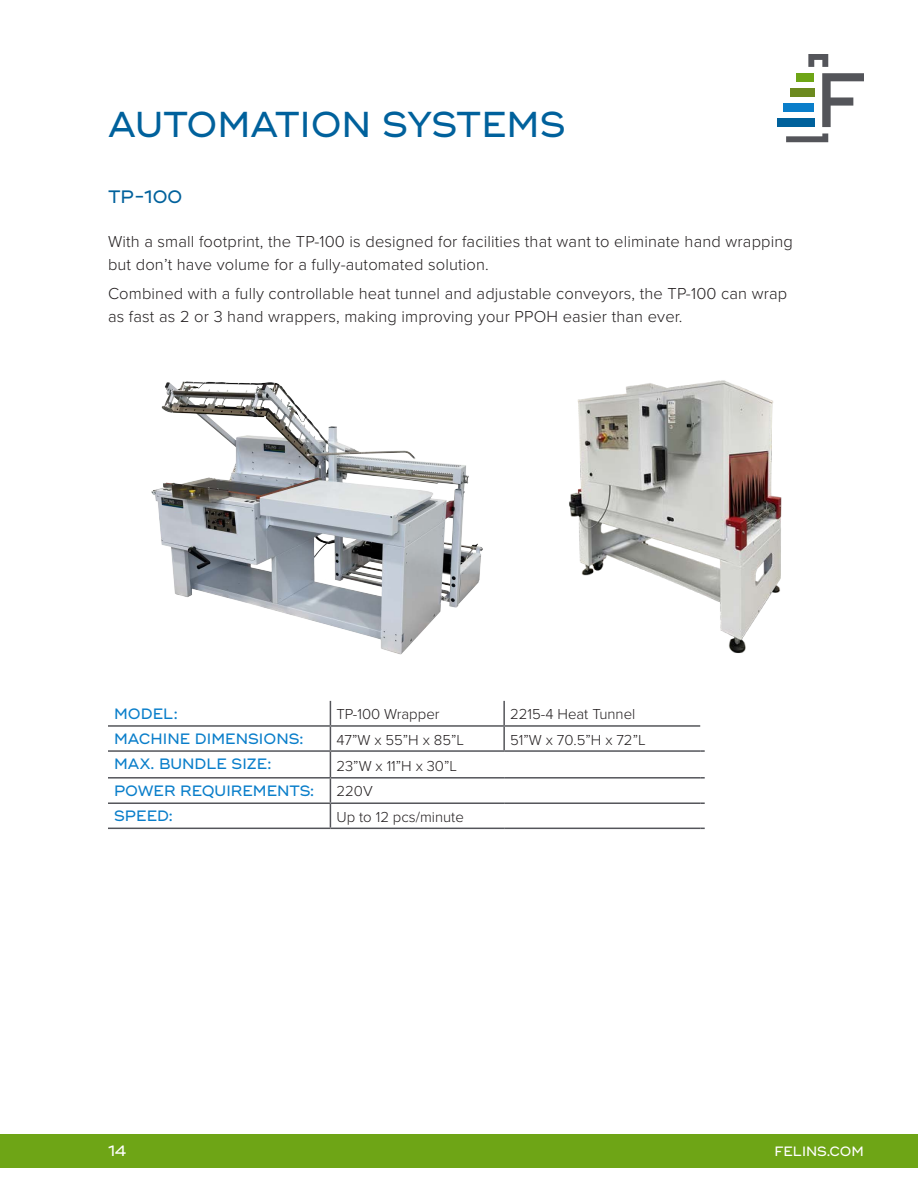
<style>
.page{position:relative;width:918px;height:1188px;background:#fff}
.page>*{position:absolute;margin:0;border:0;box-sizing:border-box;transform-origin:0 0}
.t1{font:500 36px "Ridley Grotesk";color:#00619c}
.t2{font:500 18px "Ridley Grotesk";color:#00619c}
.t3{font:300 16.5px/22.5px "Proxima Nova";letter-spacing:.01em;color:#231f20}
.t4{font:300 15px "Proxima Nova";color:#231f20}
.t5{font:500 15px "Ridley Grotesk";color:#0a7eca}
.t6{font:500 15px "Ridley Grotesk";color:#fff}
.t7{font:500 13.5px "Ridley Grotesk";color:#fff}
</style>
<div class="page">
<div style="left:0;top:1134px;width:918px;height:34px;background:#6ea516"></div>
<div style="left:777px;top:119px;width:37px;height:8px;background:#00619c"></div>
<div style="left:784px;top:103px;width:30px;height:9px;background:#0a7eca"></div>
<div style="left:790px;top:88px;width:24px;height:9px;background:#6c8a1f"></div>
<div style="left:796px;top:73px;width:18px;height:9px;background:#6ea516"></div>
<svg style="left:786px;top:133px;width:42px;height:9px"></svg>
<svg style="left:808px;top:54px;width:20px;height:13px"></svg>
<svg style="left:822px;top:73px;width:42px;height:54px"></svg>
<img style="left:151px;top:381px;width:332px;height:274px">
<img style="left:569px;top:380px;width:213px;height:273px">
<hr style="left:108px;top:777px;width:222px;height:2px;background:#54555a">
<hr style="left:108px;top:802px;width:222px;height:2px;background:#54555a">
<hr style="left:108px;top:828px;width:222px;height:1px;background:#54555a">
<hr style="left:108px;top:725px;width:222px;height:2px;background:#54555a">
<hr style="left:108px;top:750px;width:222px;height:2px;background:#54555a">
<hr style="left:330px;top:750px;width:174px;height:2px;background:#54555a">
<hr style="left:330px;top:777px;width:174px;height:2px;background:#54555a">
<hr style="left:504px;top:777px;width:196px;height:2px;background:#54555a">
<hr style="left:330px;top:802px;width:174px;height:2px;background:#54555a">
<hr style="left:504px;top:802px;width:196px;height:2px;background:#54555a">
<hr style="left:330px;top:828px;width:174px;height:1px;background:#54555a">
<hr style="left:504px;top:828px;width:196px;height:1px;background:#54555a">
<hr style="left:504px;top:725px;width:196px;height:2px;background:#54555a">
<hr style="left:503px;top:727px;width:2px;height:23px;background:#54555a">
<hr style="left:504px;top:750px;width:196px;height:2px;background:#54555a">
<svg style="left:330px;top:701px;width:1px;height:127px"></svg>
<hr style="left:503px;top:701px;width:2px;height:24px;background:#54555a">
<hr style="left:330px;top:725px;width:174px;height:2px;background:#54555a">
<p class="t1" style="left:108px;top:103px;width:459px">AUTOMATION SYSTEMS</p>
<p class="t2" style="left:108px;top:186px;width:76px">TP-100</p>
<p class="t3" style="left:108px;top:230px;width:687px">With a small footprint, the TP-100 is designed for facilities that want to eliminate hand wrapping but don’t have volume for a fully-automated solution.</p>
<p class="t3" style="left:108px;top:282px;width:681px">Combined with a fully controllable heat tunnel and adjustable conveyors, the TP-100 can wrap as fast as 2 or 3 hand wrappers, making improving your PPOH easier than ever.</p>
<p class="t5" style="left:114px;top:705px;width:65px">MODEL:</p>
<p class="t4" style="left:336px;top:703px;width:105px">TP-100 Wrapper</p>
<p class="t4" style="left:510px;top:703px;width:127px">2215-4 Heat Tunnel</p>
<p class="t5" style="left:114px;top:730px;width:191px">MACHINE DIMENSIONS:</p>
<p class="t4" style="left:336px;top:728px;width:129px">47”W x 55”H x 85”L</p>
<p class="t4" style="left:510px;top:728px;width:137px">51”W x 70.5”H x 72”L</p>
<p class="t5" style="left:114px;top:755px;width:159px">MAX. BUNDLE SIZE:</p>
<p class="t4" style="left:336px;top:754px;width:122px">23”W x 11”H x 30”L</p>
<p class="t5" style="left:114px;top:782px;width:202px">POWER REQUIREMENTS:</p>
<p class="t4" style="left:336px;top:780px;width:38px">220V</p>
<p class="t5" style="left:114px;top:807px;width:60px">SPEED:</p>
<p class="t4" style="left:336px;top:806px;width:129px">Up to 12 pcs/minute</p>
<p class="t6" style="left:108px;top:1141px;width:20px">14</p>
<p class="t7" style="left:774px;top:1143px;width:91px">FELINS.COM</p>
</div>
